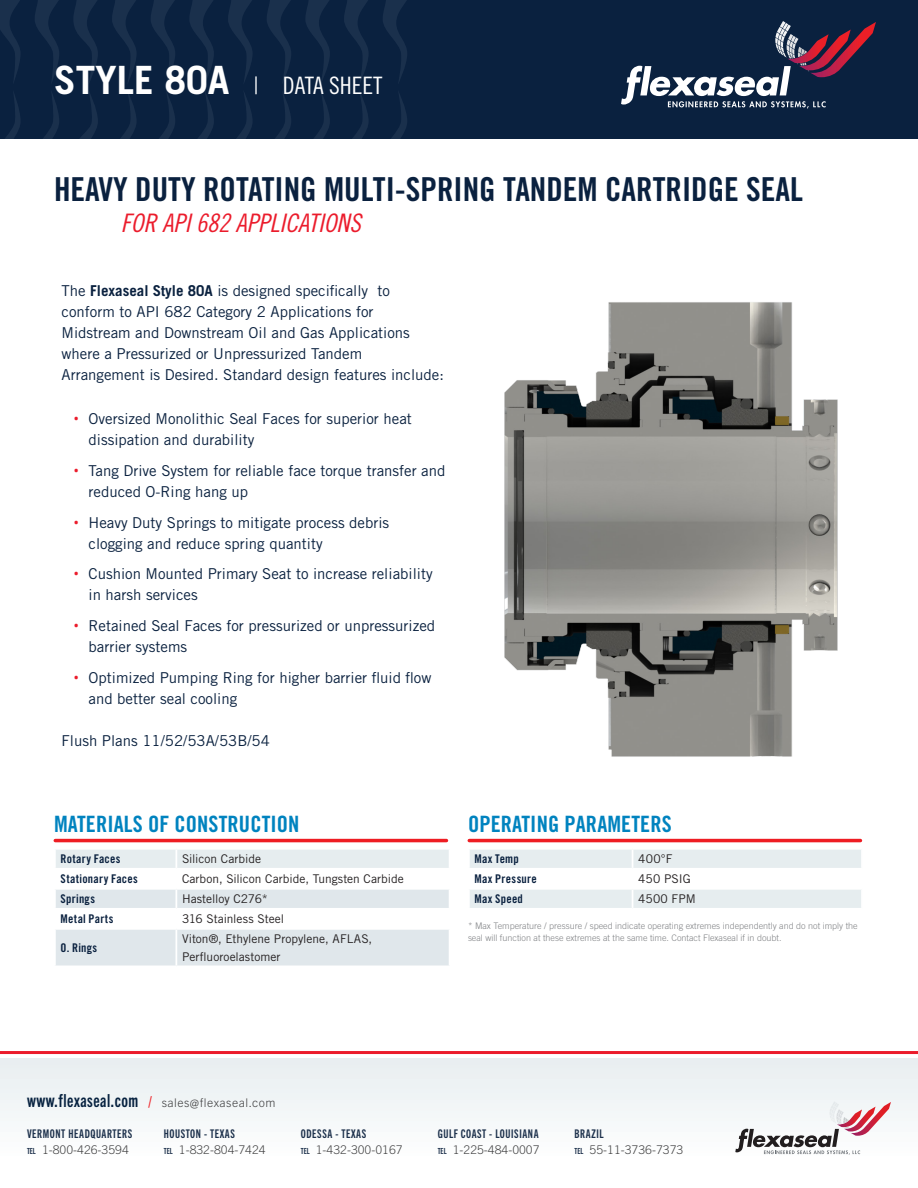
<style>
.page{position:relative;width:918px;height:1188px;background:#fff}
.page>*{position:absolute;margin:0;border:0;box-sizing:border-box;transform-origin:0 0}
.t1{font:33px "Trade Gothic LT Std Bd Cn 20";color:#0a213f}
.t2{font:25.5px "Trade Gothic LT Std Cn 18 Obl";color:#eb1c2c}
.t3{font:24px "Trade Gothic LT Std Cn 18";color:#fff}
.t4{font:22.5px "Trade Gothic LT Std Bd Cn 20";letter-spacing:.005em;color:#0083bf}
.t5{font:15px/21px "Trade Gothic LT Std";color:#0a213f}
.Cell_-_Body{font:12px/17.5px "Trade Gothic LT Std";color:#231f20}
.t6{font:300 12px "Trade Gothic Next LT Pro";color:#3e3e3f}
.Cell_-_Body-2{font:12px "Trade Gothic LT Std Bd Cn 20";letter-spacing:.025em;color:#0a213f}
.t7{font:12px "Trade Gothic Next LT Pro Bd Cm";letter-spacing:.05em;color:#1c304b}
.t8{font:300 12px "Trade Gothic Next LT Pro";letter-spacing:.04em;color:#3e3e3f}
.t9{font:300 9px "Trade Gothic LT Std";color:#808285}
.s1{font-family:"Trade Gothic LT Std";font-weight:700;font-size:39px}
.s2{font-family:"Trade Gothic LT Std";font-weight:300}
.s3{font-weight:700}
.s4{font-family:"Open Sans";color:#eb1c2c}
.s5{font-family:"Trade Gothic Next LT Pro Bd Cm";font-weight:400;font-size:18px;color:#072240}
.s6{font-family:"Trade Gothic Next LT Pro Bd Cm";font-weight:400;font-size:15px;color:#ee1d23}
.s7{font-family:"Trade Gothic Next LT Pro Bd Cm";font-weight:400;font-size:8.4px;color:#1c304b}
</style>
<div class="page">
<div style="left:0;top:0;width:918px;height:140px;background:#0a213f"></div>
<svg style="left:621px;top:21px;width:255px;height:88px"></svg>
<svg style="left:0;top:0;width:407px;height:82px"></svg>
<svg style="left:0;top:92px;width:420px;height:48px"></svg>
<div style="left:0;top:1059px;width:918px;height:129px;background:#f6f9fa"></div>
<hr style="left:0;top:1051px;width:918px;height:3px;background:#eb1c2c">
<svg style="left:735px;top:1102px;width:156px;height:53px"></svg>
<img style="left:504px;top:302px;width:334px;height:455px">
<hr style="left:55px;top:839px;width:391px;height:3px;background:#ee1d23">
<svg style="left:56px;top:850px;width:393px;height:116px"></svg>
<hr style="left:176px;top:908px;width:274px;height:2px;background:#fff">
<hr style="left:176px;top:928px;width:274px;height:2px;background:#fff">
<hr style="left:469px;top:839px;width:391px;height:3px;background:#ee1d23">
<svg style="left:470px;top:850px;width:391px;height:58px"></svg>
<p class="t3" style="left:54px;top:71px;width:330px"><span class="s1">STYLE 80A</span> <span class="s2">|</span> DATA SHEET</p>
<p class="t1" style="left:54px;top:170px;width:751px">HEAVY DUTY ROTATING MULTI-SPRING TANDEM CARTRIDGE SEAL</p>
<p class="t2" style="left:121px;top:208px;width:241px">FOR API 682 APPLICATIONS</p>
<p class="t5" style="left:62px;top:280px;width:384px">The <span class="s3">Flexaseal Style 80A</span> is designed specifically to conform to API 682 Category 2 Applications for Midstream and Downstream Oil and Gas Applications where a Pressurized or Unpressurized Tandem Arrangement is Desired. Standard design features include:</p>
<p class="t5" style="left:89px;top:408px;width:325px;text-indent:-15px"><span class="s4">•</span> Oversized Monolithic Seal Faces for superior heat dissipation and durability</p>
<p class="t5" style="left:89px;top:460px;width:358px;text-indent:-15px"><span class="s4">•</span> Tang Drive System for reliable face torque transfer and reduced O-Ring hang up</p>
<p class="t5" style="left:89px;top:512px;width:302px;text-indent:-15px"><span class="s4">•</span> Heavy Duty Springs to mitigate process debris clogging and reduce spring quantity</p>
<p class="t5" style="left:89px;top:563px;width:346px;text-indent:-15px"><span class="s4">•</span> Cushion Mounted Primary Seat to increase reliability in harsh services</p>
<p class="t5" style="left:89px;top:615px;width:348px;text-indent:-15px"><span class="s4">•</span> Retained Seal Faces for pressurized or unpressurized barrier systems</p>
<p class="t5" style="left:89px;top:667px;width:344px;text-indent:-15px"><span class="s4">•</span> Optimized Pumping Ring for higher barrier fluid flow and better seal cooling</p>
<p class="t5" style="left:62px;top:730px;width:210px">Flush Plans 11/52/53A/53B/54</p>
<h3 class="t4" style="left:54px;top:810px;width:247px">MATERIALS OF CONSTRUCTION</h3>
<p class="Cell_-_Body-2" style="left:61px;top:852px;width:61px">Rotary Faces</p>
<p class="Cell_-_Body" style="left:182px;top:850px;width:81px">Silicon Carbide</p>
<p class="Cell_-_Body-2" style="left:61px;top:872px;width:79px">Stationary Faces</p>
<p class="Cell_-_Body" style="left:182px;top:870px;width:223px">Carbon, Silicon Carbide, Tungsten Carbide</p>
<p class="Cell_-_Body-2" style="left:61px;top:892px;width:36px">Springs</p>
<p class="Cell_-_Body" style="left:182px;top:890px;width:87px">Hastelloy C276*</p>
<p class="Cell_-_Body-2" style="left:61px;top:912px;width:54px">Metal Parts</p>
<p class="Cell_-_Body" style="left:182px;top:910px;width:104px">316 Stainless Steel</p>
<p class="Cell_-_Body-2" style="left:61px;top:940px;width:38px">O. Rings</p>
<p class="Cell_-_Body" style="left:182px;top:930px;width:192px">Viton®, Ethylene Propylene, AFLAS,<br>Perfluoroelastomer</p>
<h3 class="t4" style="left:468px;top:810px;width:205px">OPERATING PARAMETERS</h3>
<p class="Cell_-_Body-2" style="left:475px;top:852px;width:46px">Max Temp</p>
<p class="Cell_-_Body" style="left:638px;top:850px;width:36px">400°F</p>
<p class="Cell_-_Body-2" style="left:475px;top:872px;width:64px">Max Pressure</p>
<p class="Cell_-_Body" style="left:638px;top:870px;width:54px">450 PSIG</p>
<p class="Cell_-_Body-2" style="left:475px;top:892px;width:50px">Max Speed</p>
<p class="Cell_-_Body" style="left:638px;top:890px;width:59px">4500 FPM</p>
<p class="t9" style="left:468px;top:921px;width:391px">* Max Temperature / pressure / speed indicate operating extremes independently and do not imply the</p>
<p class="t9" style="left:468px;top:933px;width:315px">seal will function at these extremes at the same time. Contact Flexaseal if in doubt.</p>
<p class="t8" style="left:27px;top:1094px;width:250px"><span class="s5">www.flexaseal.com</span> <span class="s6">/</span> sales@flexaseal.com</p>
<p class="t7" style="left:27px;top:1126px;width:107px">VERMONT HEADQUARTERS</p>
<p class="t6" style="left:27px;top:1142px;width:103px"><span class="s7">TEL</span> 1-800-426-3594</p>
<p class="t7" style="left:164px;top:1126px;width:73px">HOUSTON - TEXAS</p>
<p class="t6" style="left:164px;top:1142px;width:103px"><span class="s7">TEL</span> 1-832-804-7424</p>
<p class="t7" style="left:301px;top:1126px;width:67px">ODESSA - TEXAS</p>
<p class="t6" style="left:301px;top:1142px;width:103px"><span class="s7">TEL</span> 1-432-300-0167</p>
<p class="t7" style="left:438px;top:1126px;width:102px">GULF COAST - LOUISIANA</p>
<p class="t6" style="left:438px;top:1142px;width:103px"><span class="s7">TEL</span> 1-225-484-0007</p>
<p class="t7" style="left:575px;top:1126px;width:30px">BRAZIL</p>
<p class="t6" style="left:575px;top:1142px;width:110px"><span class="s7">TEL</span> 55-11-3736-7373</p>
</div>
